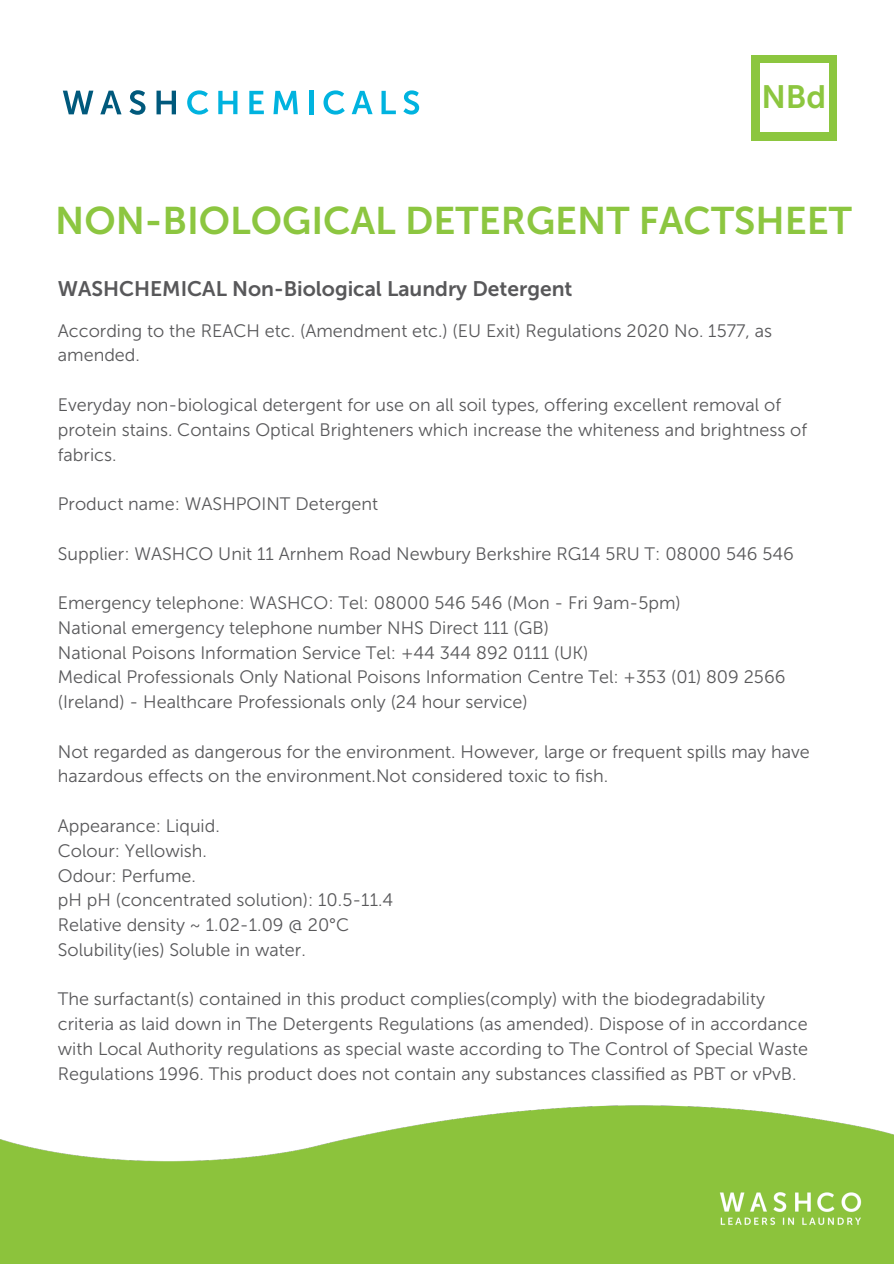
<style>
.page{position:relative;width:894px;height:1264px;background:#fff}
.page>*{position:absolute;margin:0;border:0;box-sizing:border-box;transform-origin:0 0}
.t1{font:38.4px "Museo Sans 700";color:#8cc640}
.t2{font:32.25px "Museo Sans 700";color:#8cc63f}
.t3{font:21px "Museo Sans 700";color:#58585a}
.t4{font:18px/24.8px "Museo Sans 300";color:#58585a}
</style>
<div class="page">
<svg style="left:63px;top:91px;width:30px;height:23px"></svg>
<svg style="left:129px;top:90px;width:16px;height:25px"></svg>
<svg style="left:156px;top:91px;width:20px;height:23px"></svg>
<svg style="left:100px;top:91px;width:21px;height:23px"></svg>
<svg style="left:187px;top:90px;width:21px;height:25px"></svg>
<svg style="left:218px;top:91px;width:19px;height:23px"></svg>
<svg style="left:249px;top:91px;width:15px;height:23px"></svg>
<svg style="left:273px;top:91px;width:25px;height:23px"></svg>
<hr style="left:309px;top:91px;width:4px;height:23px;background:#00b3df">
<svg style="left:323px;top:90px;width:21px;height:25px"></svg>
<svg style="left:351px;top:91px;width:21px;height:23px"></svg>
<svg style="left:381px;top:91px;width:15px;height:23px"></svg>
<svg style="left:403px;top:90px;width:16px;height:25px"></svg>
<div style="left:751px;top:55px;width:85px;height:85px;background:#8cc63f"></div>
<div style="left:759px;top:63px;width:69px;height:69px;background:#fff"></div>
<img style="left:0;top:1105px;width:893px;height:158px">
<h2 class="t2" style="left:761px;top:77px;width:66px">NBd</h2>
<h3 class="t1" style="left:55px;top:197px;width:798px">NON-BIOLOGICAL DETERGENT FACTSHEET</h3>
<h1 class="t3" style="left:58px;top:276px;width:516px">WASHCHEMICAL Non-Biological Laundry Detergent</h1>
<p class="t4" style="left:58px;top:318px;width:715px">According to the REACH etc. (Amendment etc.) (EU Exit) Regulations 2020 No. 1577, as amended.</p>
<p class="t4" style="left:58px;top:392px;width:750px">Everyday non-biological detergent for use on all soil types, offering excellent removal of protein stains. Contains Optical Brighteners which increase the whiteness and brightness of fabrics.</p>
<p class="t4" style="left:58px;top:491px;width:322px">Product name: WASHPOINT Detergent</p>
<p class="t4" style="left:58px;top:541px;width:737px">Supplier: WASHCO Unit 11 Arnhem Road Newbury Berkshire RG14 5RU T: 08000 546 546</p>
<p class="t4" style="left:58px;top:590px;width:624px">Emergency telephone: WASHCO: Tel: 08000 546 546 (Mon - Fri 9am-5pm)</p>
<p class="t4" style="left:58px;top:615px;width:492px">National emergency telephone number NHS Direct 111 (GB)</p>
<p class="t4" style="left:58px;top:640px;width:532px">National Poisons Information Service Tel: +44 344 892 0111 (UK)</p>
<p class="t4" style="left:58px;top:665px;width:728px">Medical Professionals Only National Poisons Information Centre Tel: +353 (01) 809 2566</p>
<p class="t4" style="left:58px;top:689px;width:471px">(Ireland) - Healthcare Professionals only (24 hour service)</p>
<p class="t4" style="left:58px;top:739px;width:753px">Not regarded as dangerous for the environment. However, large or frequent spills may have hazardous effects on the environment.Not considered toxic to fish.</p>
<p class="t4" style="left:58px;top:813px;width:163px">Appearance: Liquid.</p>
<p class="t4" style="left:58px;top:838px;width:151px">Colour: Yellowish.</p>
<p class="t4" style="left:58px;top:863px;width:140px">Odour: Perfume.</p>
<p class="t4" style="left:58px;top:887px;width:337px">pH pH (concentrated solution): 10.5-11.4</p>
<p class="t4" style="left:58px;top:912px;width:293px">Relative density ~ 1.02-1.09 @ 20°C</p>
<p class="t4" style="left:58px;top:937px;width:249px">Solubility(ies) Soluble in water.</p>
<p class="t4" style="left:58px;top:986px;width:751px">The surfactant(s) contained in this product complies(comply) with the biodegradability criteria as laid down in The Detergents Regulations (as amended). Dispose of in accordance with Local Authority regulations as special waste according to The Control of Special Waste Regulations 1996. This product does not contain any substances classified as PBT or vPvB.</p>
</div>
